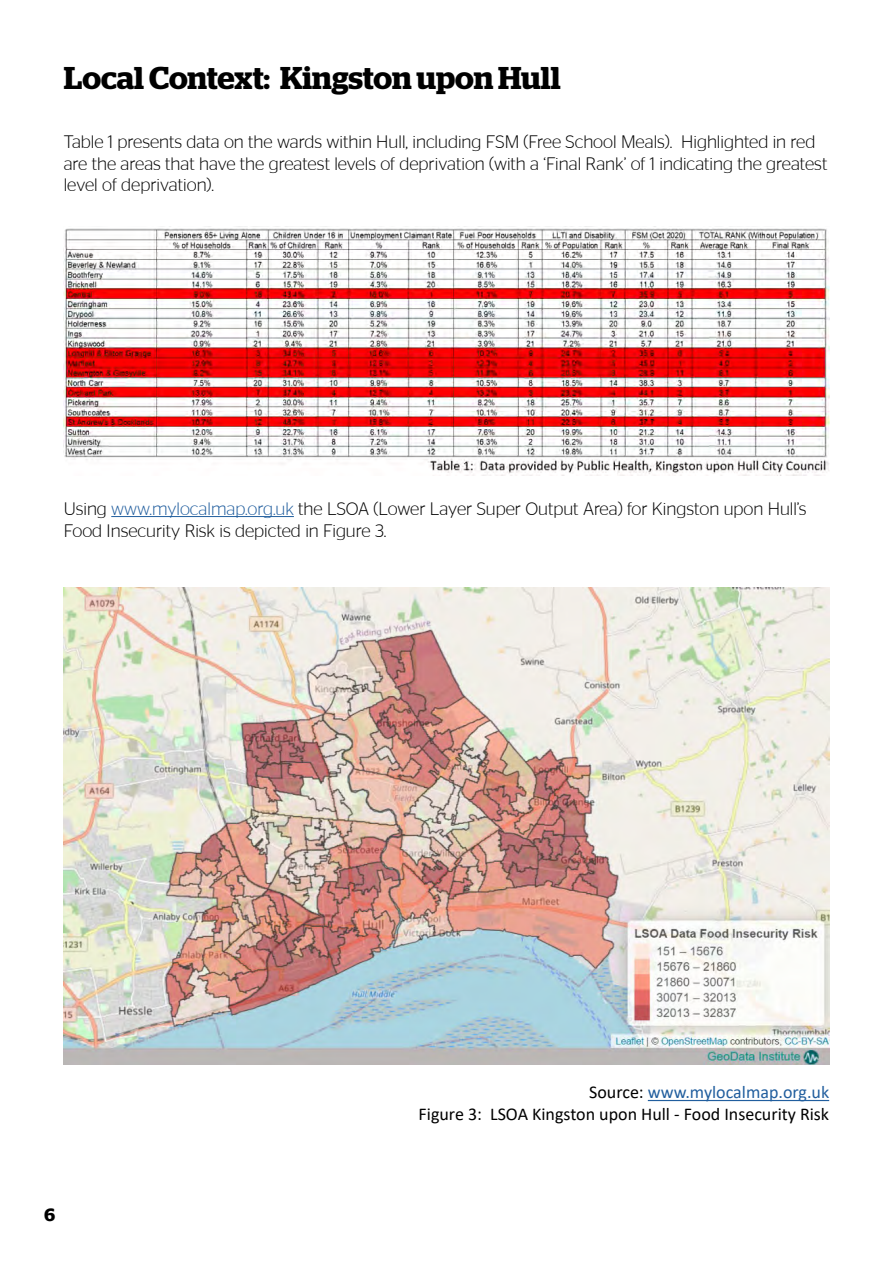
<style>
.page{position:relative;width:893px;height:1263px;background:#fff}
.page>*{position:absolute;margin:0;border:0;box-sizing:border-box;transform-origin:0 0}
.t1{font:600 31.5px "Stag";color:#000}
.t2{font:300 18px/21.6px "Stag Sans PP";color:#000}
.t3{font:18px/21.6px "Calibri";color:#000;text-align:right}
.t4{font:600 18px "Stag Sans PP";color:#000}
.s1{color:#215e9e}
</style>
<div class="page">
<hr style="left:111px;top:516px;width:183px;height:1px;background:#215e9e">
<hr style="left:648px;top:1100px;width:181px;height:1px;background:#215e9e">
<img style="left:64px;top:226px;width:765px;height:249px">
<img style="left:64px;top:588px;width:765px;height:476px">
<h1 class="t1" style="left:64px;top:59px;width:498px">Local Context: Kingston upon Hull</h1>
<p class="t2" style="left:64px;top:131px;width:765px">Table 1 presents data on the wards within Hull, including FSM (Free School Meals). Highlighted in red are the areas that have the greatest levels of deprivation (with a ‘Final Rank’ of 1 indicating the greatest level of deprivation).</p>
<p class="t2" style="left:64px;top:498px;width:744px">Using <span class="s1">www.mylocalmap.org.uk</span> the LSOA (Lower Layer Super Output Area) for Kingston upon Hull’s<br>Food Insecurity Risk is depicted in Figure 3.</p>
<p class="t4" style="left:44px;top:1205px;width:13px">6</p>
<p class="t3" style="left:419px;top:1081px;width:412px">Source: <span class="s1">www.mylocalmap.org.uk<br></span>Figure 3: LSOA Kingston upon Hull - Food Insecurity Risk</p>
</div>
